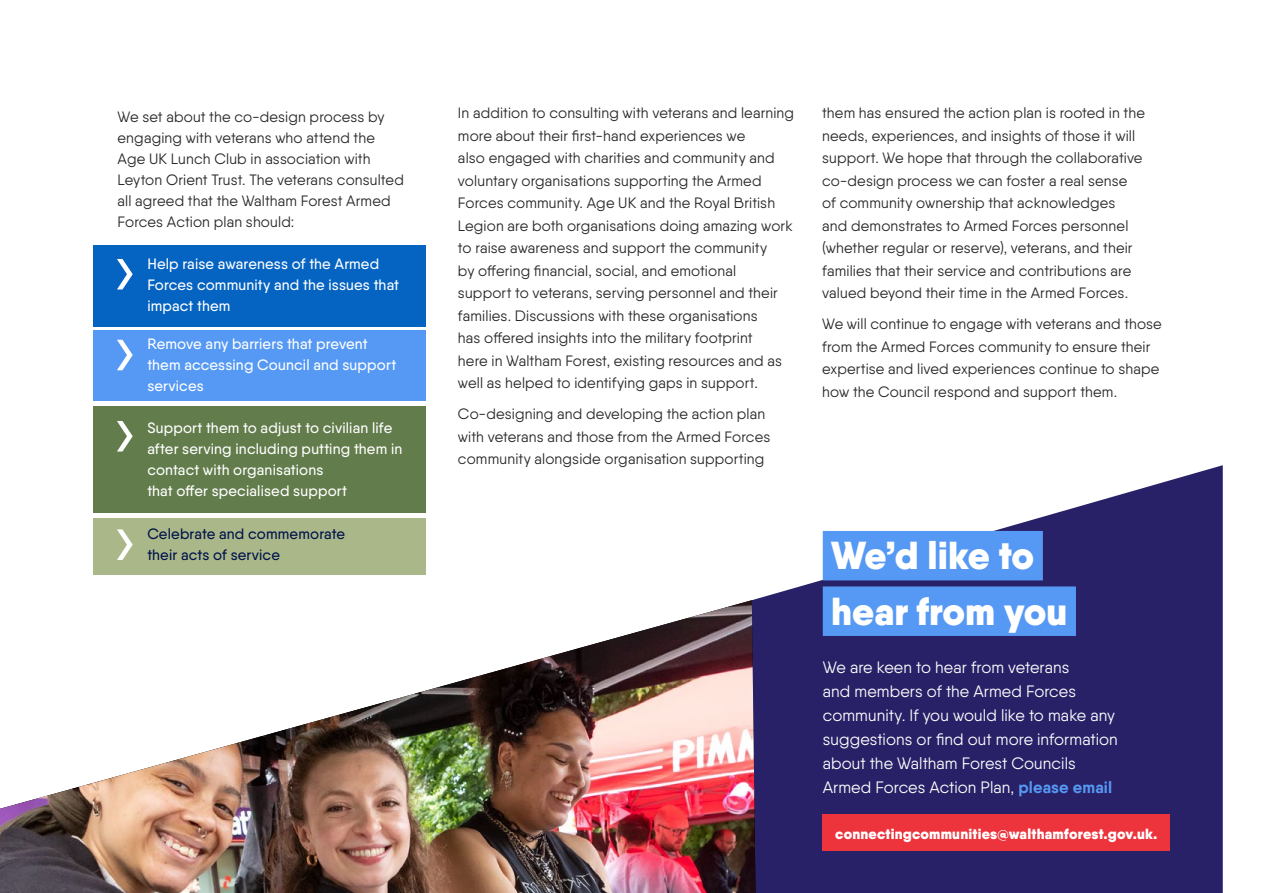
<style>
.page{position:relative;width:1263px;height:893px;background:#fff}
.page>*{position:absolute;margin:0;border:0;box-sizing:border-box;transform-origin:0 0}
.t1{font:900 39px/55.5px "Qanelas";color:#fff}
.t2{font:16.5px/24px "Qanelas";letter-spacing:.005em;color:#fff}
.t3{font:15px/22.5px "Qanelas";letter-spacing:.01em;color:#262626}
.t4{font:500 15px/21px "Qanelas";letter-spacing:.01em;color:#fff}
.t5{font:500 15px/21px "Qanelas";letter-spacing:.01em;color:#00134b}
.t6{font:900 14.7px "Qanelas";letter-spacing:.015em;color:#fff}
.s1{font-weight:700;color:#5699f4}
</style>
<div class="page">
<svg style="left:753px;top:465px;width:470px;height:428px;fill:#282167"></svg>
<div style="left:94px;top:245px;width:332px;height:81px;background:#0563c1"></div>
<div style="left:94px;top:330px;width:332px;height:71px;background:#5699f4"></div>
<div style="left:94px;top:406px;width:332px;height:107px;background:#627c4c"></div>
<div style="left:823px;top:531px;width:220px;height:49px;background:#5699f4"></div>
<div style="left:823px;top:586px;width:253px;height:50px;background:#5699f4"></div>
<div style="left:823px;top:814px;width:347px;height:37px;background:#ed333c"></div>
<img style="left:0;top:600px;width:755px;height:293px">
<svg style="left:117px;top:259px;width:16px;height:30px"></svg>
<svg style="left:117px;top:340px;width:16px;height:30px"></svg>
<svg style="left:117px;top:421px;width:16px;height:30px"></svg>
<div style="left:94px;top:518px;width:332px;height:57px;background:#aab789"></div>
<svg style="left:117px;top:529px;width:16px;height:31px"></svg>
<p class="t3" style="left:118px;top:106px;width:288px;line-height:21px">We set about the co-design process by engaging with veterans who attend the Age UK Lunch Club in association with Leyton Orient Trust. The veterans consulted all agreed that the Waltham Forest Armed Forces Action plan should:</p>
<p class="t4" style="left:147px;top:253px;width:253px">Help raise awareness of the Armed<br>Forces community and the issues that impact them</p>
<p class="t4" style="left:147px;top:333px;width:250px">Remove any barriers that prevent them accessing Council and support services</p>
<p class="t4" style="left:147px;top:417px;width:256px">Support them to adjust to civilian life after serving including putting them in contact with organisations<br>that offer specialised support</p>
<p class="t5" style="left:147px;top:523px;width:199px">Celebrate and commemorate their acts of service</p>
<p class="t3" style="left:458px;top:102px;width:338px">In addition to consulting with veterans and learning more about their first-hand experiences we<br>also engaged with charities and community and voluntary organisations supporting the Armed Forces community. Age UK and the Royal British Legion are both organisations doing amazing work to raise awareness and support the community<br>by offering financial, social, and emotional<br>support to veterans, serving personnel and their families. Discussions with these organisations<br>has offered insights into the military footprint<br>here in Waltham Forest, existing resources and as well as helped to identifying gaps in support.</p>
<p class="t3" style="left:458px;top:403px;width:314px">Co-designing and developing the action plan with veterans and those from the Armed Forces community alongside organisation supporting</p>
<p class="t3" style="left:822px;top:102px;width:324px">them has ensured the action plan is rooted in the needs, experiences, and insights of those it will support. We hope that through the collaborative co-design process we can foster a real sense<br>of community ownership that acknowledges<br>and demonstrates to Armed Forces personnel (whether regular or reserve), veterans, and their families that their service and contributions are valued beyond their time in the Armed Forces.</p>
<p class="t3" style="left:822px;top:313px;width:341px">We will continue to engage with veterans and those from the Armed Forces community to ensure their expertise and lived experiences continue to shape how the Council respond and support them.</p>
<h1 class="t1" style="left:831px;top:527px;width:238px">We’d like to hear from you</h1>
<p class="t2" style="left:823px;top:655px;width:296px">We are keen to hear from veterans<br>and members of the Armed Forces community. If you would like to make any suggestions or find out more information about the Waltham Forest Councils Armed Forces Action Plan, <span class="s1">please email</span></p>
<p class="t6" style="left:835px;top:824px;width:324px">connectingcommunities@walthamforest.gov.uk.</p>
</div>
